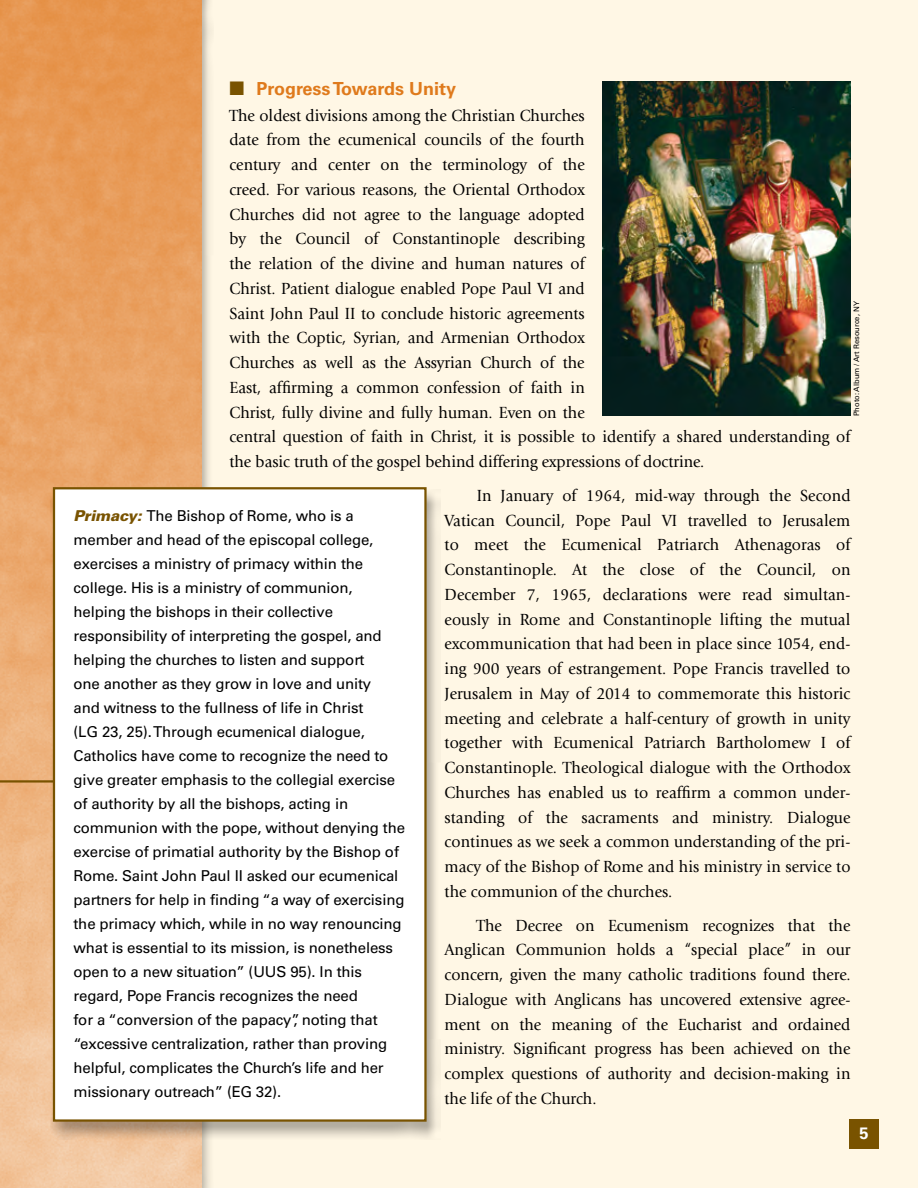
<style>
.page{position:relative;width:918px;height:1188px;background:#fff7e5}
.page>*{position:absolute;margin:0;border:0;box-sizing:border-box;transform-origin:0 0}
.t1{font:700 18px "Univers";color:#df7a1c}
.t2{font:16.8px/24.8px "Giovanni";color:#000;text-align:justify;scale:.95 1}
.t3{font:700 16.5px "Univers";color:#fff}
.t4{font:15px/24px "Univers";letter-spacing:-.01em;color:#000}
.t5{font:7.5px "Univers";color:#000}
.s1{color:#795300}
.s2{font-weight:900;font-style:italic;color:#795300}
</style>
<div class="page">
<div style="left:0;top:0;width:214px;height:1188px;background:#000;opacity:.3"></div>
<img style="left:0;top:0;width:202px;height:1188px">
<div style="left:849px;top:1119px;width:30px;height:30px;background:#795300"></div>
<hr style="left:0;top:780px;width:94px;height:3px;background:#795300">
<img style="left:603px;top:81px;width:247px;height:335px">
<div style="left:50px;top:489px;width:390px;height:651px;background:#000;opacity:.3"></div>
<div style="left:54px;top:488px;width:371px;height:633px;background:#fff"></div>
<div style="left:53px;top:487px;width:374px;height:635px;border:2px solid #795300"></div>
<p class="t1" style="left:229px;top:78px;width:228px"><span class="s1">■</span> Progress Towards Unity</p>
<p class="t2" style="left:230px;top:103px;width:655px;text-align:left">The oldest divisions among the Christian Churches<br>date from the ecumenical councils of the fourth<br>century and center on the terminology of the<br>creed. For various reasons, the Oriental Orthodox<br>Churches did not agree to the language adopted<br>by the Council of Constantinople describing<br>the relation of the divine and human natures of<br>Christ. Patient dialogue enabled Pope Paul VI and<br>Saint John Paul II to conclude historic agreements<br>with the Coptic, Syrian, and Armenian Orthodox<br>Churches as well as the Assyrian Church of the<br>East, affirming a common confession of faith in<br>Christ, fully divine and fully human. Even on the<br>central question of faith in Christ, it is possible to identify a shared understanding of the basic truth of the gospel behind differing expressions of doctrine.</p>
<p class="t2" style="left:445px;top:483px;width:429px;text-indent:32px">In January of 1964, mid-way through the Second Vatican Council, Pope Paul VI travelled to Jerusalem to meet the Ecumenical Patriarch Athenagoras of Constantinople. At the close of the Council, on December 7, 1965, declarations were read simultan&shy;eously in Rome and Constantinople lifting the mutual excommunication that had been in place since 1054, end&shy;ing 900 years of estrangement. Pope Francis travelled to Jerusalem in May of 2014 to commemorate this historic meeting and celebrate a half-century of growth in unity together with Ecumenical Patriarch Bartholomew I of Constantinople. Theological dialogue with the Orthodox Churches has enabled us to reaffirm a common under&shy;standing of the sacraments and ministry. Dialogue continues as we seek a common understanding of the pri&shy;macy of the Bishop of Rome and his ministry in service to the communion of the churches.</p>
<p class="t2" style="left:445px;top:913px;width:429px;text-indent:32px">The Decree on Ecumenism recognizes that the Anglican Communion holds a “special place” in our concern, given the many catholic traditions found there.<br>Dialogue with Anglicans has uncovered extensive agree&shy;ment on the meaning of the Eucharist and ordained ministry. Significant progress has been achieved on the complex questions of authority and decision-making in the life of the Church.</p>
<p class="t5" style="left:852px;top:416px;width:116px;rotate:-90deg">Photo: Album / Art Resource, NY</p>
<p class="t4" style="left:73px;top:504px;width:333px"><span class="s2">Primacy:</span> The Bishop of Rome, who is a member and head of the episcopal college, exercises a ministry of primacy within the college. His is a ministry of communion, helping the bishops in their collective responsibility of interpreting the gospel, and helping the churches to listen and support<br>one another as they grow in love and unity<br>and witness to the fullness of life in Christ<br>(LG 23, 25). Through ecumenical dialogue, Catholics have come to recognize the need to give greater emphasis to the collegial exercise of authority by all the bishops, acting in communion with the pope, without denying the exercise of primatial authority by the Bishop of Rome. Saint John Paul II asked our ecumenical partners for help in finding “a way of exercising the primacy which, while in no way renouncing what is essential to its mission, is nonetheless open to a new situation” (UUS 95). In this regard, Pope Francis recognizes the need<br>for a “conversion of the papacy”, noting that “excessive centralization, rather than proving helpful, complicates the Church’s life and her missionary outreach” (EG 32).</p>
<p class="t3" style="left:859px;top:1124px;width:11px">5</p>
</div>
